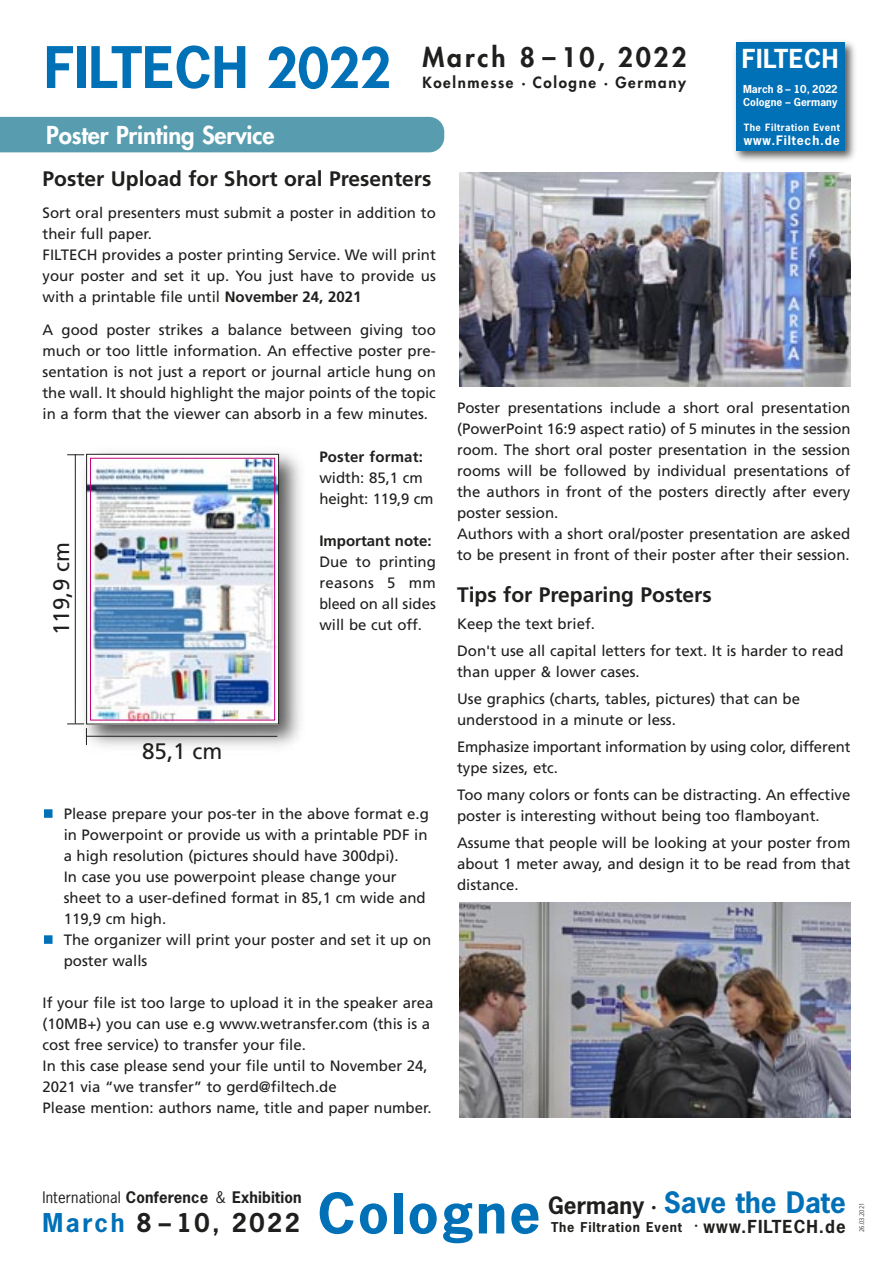
<style>
.page{position:relative;width:893px;height:1263px;background:#fff}
.page>*{position:absolute;margin:0;border:0;box-sizing:border-box;transform-origin:0 0}
.t1{font:700 53.85px "News Gothic";color:#0070b7}
.t2{font:700 52.5px "News Gothic";letter-spacing:.035em;color:#0070b7;scale:1.05 1}
.t3{font:700 27.75px "News Gothic";color:#0070b7}
.t4{font:800 26.25px "Futura Std";letter-spacing:.11em;color:#1f1f1e}
.t5{font:700 24.6px "News Gothic";letter-spacing:.02em;color:#fff}
.t6{font:700 24.3px "News Gothic";letter-spacing:.105em;color:#1f1f1e}
.t7{font:800 24px "Futura Std";letter-spacing:-.005em;color:#fff}
.t8{font:22.35px "Frutiger";color:#1f1f1e}
.t9{font:700 21px "Frutiger";color:#1f1f1e}
.t10{font:700 16.8px "News Gothic";letter-spacing:.06em;color:#1f1f1e}
.t11{font:15px/21px "Frutiger";color:#1f1f1e}
.t12{font:700 15px "News Gothic";letter-spacing:.01em;color:#1f1f1e}
.t13{font:700 15px "Frutiger";color:#1f1f1e}
.t14{font:800 15px "Futura Std";letter-spacing:.105em;color:#1f1f1e}
.t15{font:700 12.75px "News Gothic";letter-spacing:.06em;color:#1f1f1e}
.t16{font:700 12.3px "News Gothic";letter-spacing:.07em;color:#fff}
.t17{font:700 10.35px "News Gothic";letter-spacing:.005em;color:#fff}
.t18{font:700 9.45px "News Gothic";letter-spacing:.055em;color:#fff}
.t19{font:300 condensed 6.75px "Frutiger";color:#1f1f1e}
.s1{font-family:"Futura Std";font-weight:800}
.s2{font-weight:700}
.s3{font-weight:400}
.s4{font-size:22.5px;color:#1f1f1e}
.s5{font-family:"Frutiger";font-size:22.5px;color:#1f1f1e}
.s6{color:#0070b7}
</style>
<div class="page">
<div style="left:45px;top:810px;width:6px;height:7px;background:#0070b7"></div>
<div style="left:44px;top:809px;width:9px;height:9px;border:1px solid #0070b7"></div>
<div style="left:45px;top:936px;width:6px;height:7px;background:#0070b7"></div>
<div style="left:44px;top:935px;width:9px;height:9px;border:1px solid #0070b7"></div>
<img style="left:78px;top:452px;width:223px;height:295px">
<img style="left:88px;top:456px;width:189px;height:266px">
<div style="left:86px;top:454px;width:193px;height:270px;border:1px solid #1f1f1e"></div>
<div style="left:90px;top:458px;width:185px;height:262px;border:1px solid #c40079"></div>
<hr style="left:75px;top:454px;width:1px;height:270px;background:#1f1f1e">
<svg style="left:67px;top:454px;width:17px;height:1px"></svg>
<hr style="left:87px;top:736px;width:190px;height:1px;background:#1f1f1e">
<svg style="left:67px;top:723px;width:20px;height:22px"></svg>
<div style="left:0;top:117px;width:444px;height:35px;background:#589daf"></div>
<img style="left:460px;top:173px;width:390px;height:214px">
<img style="left:460px;top:903px;width:390px;height:214px">
<img style="left:734px;top:41px;width:121px;height:120px">
<div style="left:736px;top:43px;width:108px;height:108px;background:#0070b7"></div>
<p class="t1" style="left:44px;top:46px;width:349px">FILTECH <span class="s1">2022</span></p>
<p class="t4" style="left:422px;top:45px;width:266px">March 8 – 10, 2022</p>
<p class="t14" style="left:422px;top:75px;width:265px">Koelnmesse · Cologne · Germany</p>
<p class="t7" style="left:46px;top:123px;width:230px">Poster Printing Service</p>
<p class="t5" style="left:742px;top:49px;width:98px">FILTECH</p>
<p class="t17" style="left:743px;top:85px;width:96px">March 8 – 10, 2022</p>
<p class="t17" style="left:743px;top:98px;width:96px">Cologne – Germany</p>
<p class="t18" style="left:744px;top:123px;width:98px">The Filtration Event</p>
<p class="t16" style="left:744px;top:135px;width:98px">www.Filtech.de</p>
<p class="t9" style="left:43px;top:170px;width:390px">Poster Upload for Short oral Presenters</p>
<p class="t11" style="left:43px;top:203px;width:395px">Sort oral presenters must submit a poster in addition to their full paper.</p>
<p class="t11" style="left:43px;top:245px;width:395px;text-align:justify">FILTECH provides a poster printing Service. We will print your poster and set it up. You just have to provide us with a printable file until <span class="s2">November 24, 2021</span></p>
<p class="t11" style="left:43px;top:320px;width:395px;text-align:justify">A good poster strikes a balance between giving too much or too little information. An effective poster pre&shy;sentation is not just a report or journal article hung on the wall. It should highlight the major points of the topic in a form that the viewer can absorb in a few minutes.</p>
<p class="t13" style="left:319px;top:451px;width:105px">Poster format:</p>
<p class="t11" style="left:319px;top:468px;width:105px">width: 85,1 cm</p>
<p class="t11" style="left:319px;top:489px;width:116px">height: 119,9 cm</p>
<p class="t13" style="left:319px;top:535px;width:114px">Important note:</p>
<p class="t11" style="left:319px;top:552px;width:118px;text-align:justify">Due to printing reasons 5 mm bleed on all sides will be cut off.</p>
<p class="t8" style="left:52px;top:635px;width:94px;rotate:-90deg">119,9 cm</p>
<p class="t8" style="left:142px;top:742px;width:82px">85,1 cm</p>
<p class="t11" style="left:64px;top:804px;width:367px;text-align:justify">Please prepare your pos-ter in the above format e.g in Powerpoint or provide us with a printable PDF in a high resolution (pictures should have 300dpi).</p>
<p class="t11" style="left:64px;top:867px;width:363px">In case you use powerpoint please change your sheet to a user-defined format in 85,1 cm wide and<br>119,9 cm high.</p>
<p class="t11" style="left:64px;top:930px;width:369px">The organizer will print your poster and set it up on poster walls</p>
<p class="t11" style="left:43px;top:993px;width:392px">If your file ist too large to upload it in the speaker area (10MB+) you can use e.g www.wetransfer.com (this is a cost free service) to transfer your file.</p>
<p class="t11" style="left:43px;top:1056px;width:387px">In this case please send your file until to November 24,<br>2021 via “we transfer” to gerd@filtech.de</p>
<p class="t11" style="left:43px;top:1098px;width:391px">Please mention: authors name, title and paper number.</p>
<p class="t11" style="left:457px;top:398px;width:395px;text-align:justify">Poster presentations include a short oral presentation (PowerPoint 16:9 aspect ratio) of 5 minutes in the session room. The short oral pos ter presentation in the session rooms will be followed by individual presentations of the authors in front of the posters directly after every poster session.</p>
<p class="t11" style="left:457px;top:524px;width:395px">Authors with a short oral/poster presentation are asked to be present in front of their poster after their session.</p>
<p class="t9" style="left:457px;top:586px;width:256px">Tips for Preparing Posters</p>
<p class="t11" style="left:457px;top:614px;width:139px">Keep the text brief.</p>
<p class="t11" style="left:457px;top:641px;width:388px">Don't use all capital letters for text. It is harder to read than upper &amp; lower cases.</p>
<p class="t11" style="left:457px;top:689px;width:344px">Use graphics (charts, tables, pictures) that can be understood in a minute or less.</p>
<p class="t11" style="left:457px;top:737px;width:395px">Emphasize important information by using color, different type sizes, etc.</p>
<p class="t11" style="left:457px;top:785px;width:395px">Too many colors or fonts can be distracting. An effective poster is interesting without being too flamboyant.</p>
<p class="t11" style="left:457px;top:833px;width:395px;text-align:justify">Assume that people will be looking at your poster from about 1 meter away, and design it to be read from that distance.</p>
<p class="t12" style="left:43px;top:1191px;width:261px"><span class="s3">International</span> Conference <span class="s3">&amp;</span> Exhibition</p>
<p class="t3" style="left:548px;top:1191px;width:299px"><span class="s4">Germany</span> <span class="s5">·</span> Save the Date</p>
<p class="t2" style="left:318px;top:1192px;width:214px">Cologne</p>
<p class="t6" style="left:43px;top:1213px;width:259px"><span class="s6">March</span> 8 – 10, 2022</p>
<p class="t15" style="left:551px;top:1222px;width:132px">The Filtration Event</p>
<p class="t10" style="left:694px;top:1220px;width:153px"><sup>·</sup> www.FILTECH.de</p>
<p class="t19" style="left:859px;top:1232px;width:31px;rotate:-90deg">26.03.2021</p>
</div>
